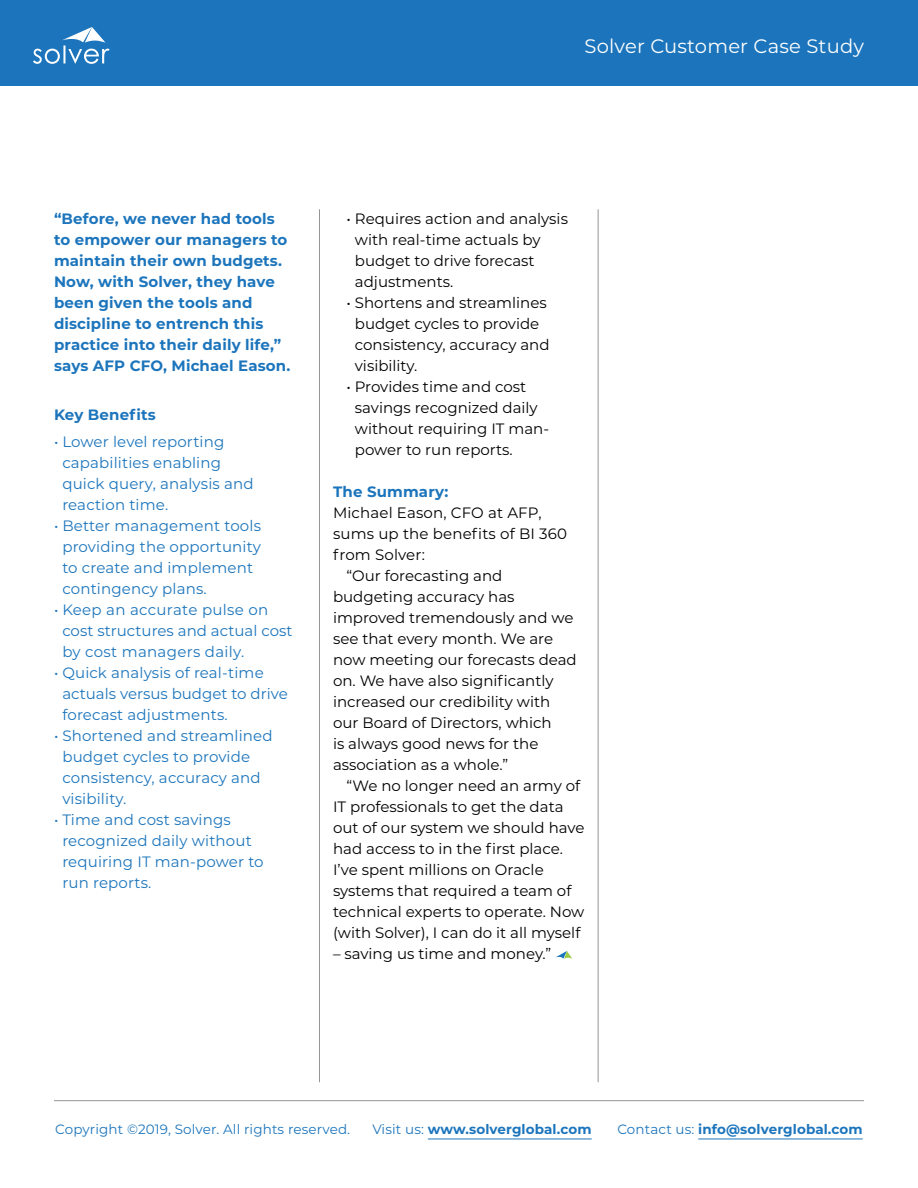
<style>
.page{position:relative;width:918px;height:1188px;background:#fff}
.page>*{position:absolute;margin:0;border:0;box-sizing:border-box;transform-origin:0 0}
.t1{font:19.5px "Montserrat";letter-spacing:.01em;color:#fff}
.t2{font:15px/21px "Montserrat";color:#000}
.t3{font:15px/21px "Montserrat";letter-spacing:.01em;color:#1c75bc}
.t4{font:700 15px/21px "Montserrat";letter-spacing:.01em;color:#1c75bc}
.t5{font:700 13.5px "Montserrat";letter-spacing:.01em;color:#1c75bc}
.t6{font:13.5px "Montserrat";letter-spacing:.01em;color:#1c75bc}
.s1{font-weight:400}
</style>
<div class="page">
<svg style="left:555px;top:951px;width:17px;height:8px"></svg>
<hr style="left:598px;top:209px;width:1px;height:873px;background:#939598">
<hr style="left:319px;top:209px;width:1px;height:873px;background:#939598">
<hr style="left:428px;top:1139px;width:164px;height:1px;background:#1c75bc">
<hr style="left:698px;top:1139px;width:165px;height:1px;background:#1c75bc">
<hr style="left:54px;top:1100px;width:810px;height:1px;background:#939598">
<div style="left:0;top:0;width:918px;height:86px;background:#1c75bc"></div>
<svg style="left:33px;top:27px;width:77px;height:37px"></svg>
<h1 class="t1" style="left:585px;top:32px;width:281px">Solver Customer Case Study</h1>
<p class="t4" style="left:54px;top:207px;width:238px">“Before, we never had tools to empower our managers to maintain their own budgets.<br>Now, with Solver, they have been given the tools and discipline to entrench this practice into their daily life,” says AFP CFO, Michael Eason.</p>
<p class="t4" style="left:54px;top:403px;width:103px">Key Benefits</p>
<p class="t3" style="left:62px;top:431px;width:193px;text-indent:-8px">• Lower level reporting capabilities enabling quick query, analysis and reaction time.</p>
<p class="t3" style="left:62px;top:515px;width:200px;text-indent:-8px">• Better management tools providing the opportunity to create and implement contingency plans.</p>
<p class="t3" style="left:62px;top:599px;width:232px;text-indent:-8px">• Keep an accurate pulse on cost structures and actual cost by cost managers daily.</p>
<p class="t3" style="left:62px;top:662px;width:227px;text-indent:-8px">• Quick analysis of real-time actuals versus budget to drive forecast adjustments.</p>
<p class="t3" style="left:62px;top:725px;width:212px;text-indent:-8px">• Shortened and streamlined budget cycles to provide consistency, accuracy and visibility.</p>
<p class="t3" style="left:62px;top:809px;width:203px;text-indent:-8px">• Time and cost savings recognized daily without requiring IT man-power to run reports.</p>
<p class="t2" style="left:355px;top:207px;width:215px;text-indent:-8px">• Requires action and analysis with real-time actuals by budget to drive forecast adjustments.</p>
<p class="t2" style="left:355px;top:291px;width:196px;text-indent:-8px">• Shortens and streamlines budget cycles to provide consistency, accuracy and visibility.</p>
<p class="t2" style="left:355px;top:375px;width:196px;text-indent:-8px">• Provides time and cost savings recognized daily without requiring IT man&shy;power to run reports.</p>
<p class="t4" style="left:333px;top:480px;width:117px">The Summary:</p>
<p class="t2" style="left:333px;top:501px;width:210px">Michael Eason, CFO at AFP,</p>
<p class="t2" style="left:333px;top:522px;width:236px">sums up the benefits of BI 360</p>
<p class="t2" style="left:333px;top:543px;width:93px">from Solver:</p>
<p class="t2" style="left:346px;top:564px;width:157px">“Our forecasting and</p>
<p class="t2" style="left:333px;top:585px;width:183px">budgeting accuracy has</p>
<p class="t2" style="left:333px;top:606px;width:242px">improved tremendously and we</p>
<p class="t2" style="left:333px;top:627px;width:222px">see that every month. We are</p>
<p class="t2" style="left:333px;top:648px;width:245px">now meeting our forecasts dead</p>
<p class="t2" style="left:333px;top:669px;width:222px">on. We have also significantly</p>
<p class="t2" style="left:333px;top:690px;width:219px">increased our credibility with</p>
<p class="t2" style="left:333px;top:711px;width:220px">our Board of Directors, which</p>
<p class="t2" style="left:333px;top:732px;width:207px">is always good news for the</p>
<p class="t2" style="left:333px;top:753px;width:177px">association as a whole.”</p>
<p class="t2" style="left:346px;top:774px;width:235px">“We no longer need an army of</p>
<p class="t2" style="left:333px;top:795px;width:232px">IT professionals to get the data</p>
<p class="t2" style="left:333px;top:816px;width:253px">out of our system we should have</p>
<p class="t2" style="left:333px;top:837px;width:232px">had access to in the first place.</p>
<p class="t2" style="left:333px;top:858px;width:212px">I’ve spent millions on Oracle</p>
<p class="t2" style="left:333px;top:879px;width:240px">systems that required a team of</p>
<p class="t2" style="left:333px;top:900px;width:253px">technical experts to operate. Now</p>
<p class="t2" style="left:333px;top:921px;width:249px">(with Solver), I can do it all myself</p>
<p class="t2" style="left:333px;top:942px;width:220px">– saving us time and money.”</p>
<p class="t6" style="left:55px;top:1120px;width:296px">Copyright ©2019, Solver. All rights reserved.</p>
<p class="t5" style="left:372px;top:1120px;width:221px"><span class="s1">Visit us:</span> www.solverglobal.com</p>
<p class="t5" style="left:617px;top:1120px;width:247px"><span class="s1">Contact us:</span> info@solverglobal.com</p>
</div>
